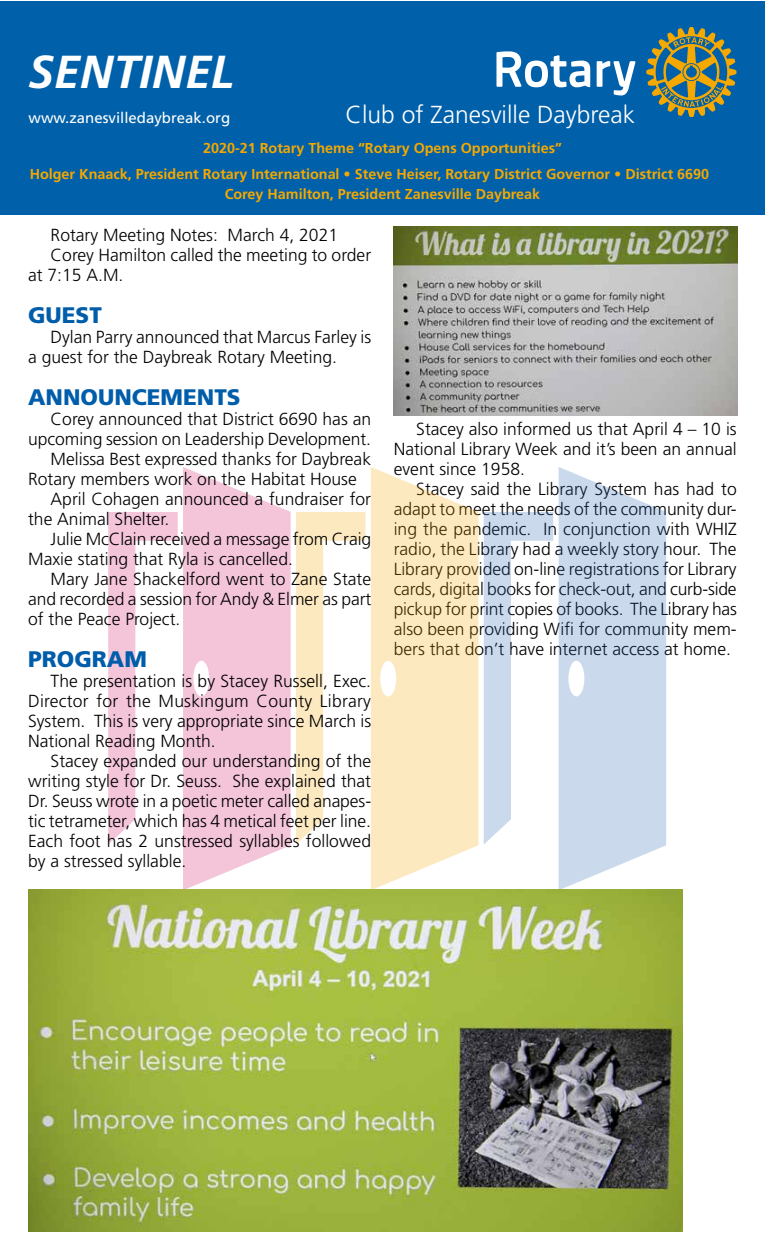
<style>
.page{position:relative;width:765px;height:1260px;background:#fff}
.page>*{position:absolute;margin:0;border:0;box-sizing:border-box;transform-origin:0 0}
.t1{font:italic 700 46.25px "Frutiger";color:#fff}
.t2{font:300 24.62px "Frutiger";color:#fff}
.t3{font:900 22.5px "Frutiger";color:#005daa}
.t4{font:300 17.5px/20px "Frutiger";color:#000;text-align:justify}
.t5{font:15px "Frutiger";color:#fff}
.t6{font:700 14.38px/25.6px "Frutiger";color:#f5a800}
</style>
<div class="page">
<svg style="left:108px;top:512px;width:70px;height:332px"></svg>
<svg style="left:296px;top:512px;width:69px;height:332px"></svg>
<svg style="left:484px;top:512px;width:69px;height:332px"></svg>
<svg style="left:183px;top:467px;width:108px;height:422px;background:#f5cadd"></svg>
<svg style="left:371px;top:467px;width:107px;height:422px;background:#fcebc7"></svg>
<svg style="left:559px;top:467px;width:107px;height:422px;background:#d0ddee"></svg>
<div style="left:0;top:1px;width:765px;height:214px;background:#0060a9"></div>
<svg style="left:497px;top:51px;width:138px;height:45px"></svg>
<svg style="left:646px;top:27px;width:90px;height:90px"></svg>
<img style="left:28px;top:889px;width:655px;height:343px">
<img style="left:394px;top:227px;width:344px;height:188px">
<h1 class="t1" style="left:29px;top:45px;width:207px">SENTINEL</h1>
<p class="t5" style="left:29px;top:109px;width:203px">www.zanesvilledaybreak.org</p>
<h2 class="t2" style="left:346px;top:100px;width:291px">Club of Zanesville Daybreak</h2>
<p class="t6" style="left:30px;top:135px;width:681px;text-indent:173px">2020-21 Rotary Theme “Rotary Opens Opportunities”<br>Holger Knaack, President Rotary International • Steve Heiser, Rotary District Governor • District 6690</p>
<p class="t6" style="left:225px;top:181px;width:317px">Corey Hamilton, President Zanesville Daybreak</p>
<p class="t4" style="left:51px;top:224px;width:289px">Rotary Meeting Notes: March 4, 2021</p>
<p class="t4" style="left:51px;top:244px;width:322px">Corey Hamilton called the meeting to order</p>
<p class="t4" style="left:28px;top:264px;width:97px">at 7:15 A.M.</p>
<p class="t3" style="left:28px;top:301px;width:75px">GUEST</p>
<p class="t4" style="left:28px;top:326px;width:345px;text-indent:23px">Dylan Parry announced that Marcus Farley is a guest for the Daybreak Rotary Meeting.</p>
<p class="t3" style="left:28px;top:383px;width:214px">ANNOUNCEMENTS</p>
<p class="t4" style="left:51px;top:408px;width:322px">Corey announced that District 6690 has an</p>
<p class="t4" style="left:28px;top:428px;width:345px">upcoming session on Leadership Development.</p>
<p class="t4" style="left:51px;top:448px;width:322px">Melissa Best expressed thanks for Daybreak</p>
<p class="t4" style="left:28px;top:468px;width:330px">Rotary members work on the Habitat House</p>
<p class="t4" style="left:51px;top:488px;width:322px">April Cohagen announced a fundraiser for</p>
<p class="t4" style="left:28px;top:508px;width:143px">the Animal Shelter.</p>
<p class="t4" style="left:51px;top:528px;width:322px">Julie McClain received a message from Craig</p>
<p class="t4" style="left:28px;top:548px;width:266px">Maxie stating that Ryla is cancelled.</p>
<p class="t4" style="left:51px;top:568px;width:322px">Mary Jane Shackelford went to Zane State</p>
<p class="t4" style="left:28px;top:588px;width:345px">and recorded a session for Andy &amp; Elmer as part</p>
<p class="t4" style="left:28px;top:608px;width:154px">of the Peace Project.</p>
<p class="t3" style="left:28px;top:645px;width:120px">PROGRAM</p>
<p class="t4" style="left:28px;top:670px;width:345px;text-indent:23px">The presentation is by Stacey Russell, Exec.<br>Director for the Muskingum County Library System. This is very appropriate since March is National Reading Month.</p>
<p class="t4" style="left:28px;top:750px;width:345px;text-indent:23px">Stacey expanded our understanding of the writing style for Dr. Seuss. She explained that Dr. Seuss wrote in a poetic meter called anapes&shy;tic tetrameter, which has 4 metical feet per line.<br>Each foot has 2 unstressed syllables followed by a stressed syllable.</p>
<p class="t4" style="left:394px;top:418px;width:345px;text-indent:23px">Stacey also informed us that April 4 – 10 is National Library Week and it’s been an annual event since 1958.</p>
<p class="t4" style="left:394px;top:478px;width:345px;text-indent:23px">Stacey said the Library System has had to adapt to meet the needs of the community dur&shy;ing the pandemic. In conjunction with WHIZ radio, the Library had a weekly story hour. The Library provided on-line registrations for Library cards, digital books for check-out, and curb-side pickup for print copies of books. The Library has also been providing Wifi for community mem&shy;bers that don’t have internet access at home.</p>
</div>
